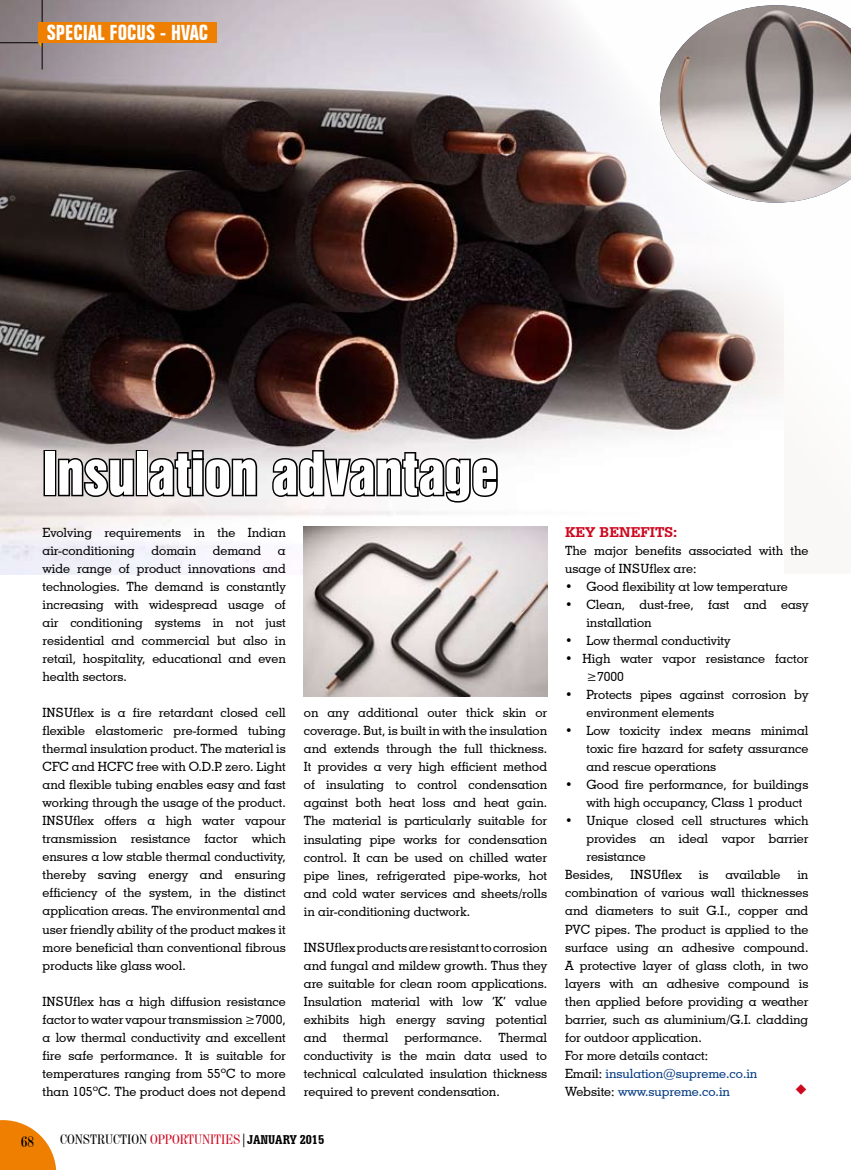
<style>
.page{position:relative;width:851px;height:1170px;background:#fff}
.page>*{position:absolute;margin:0;border:0;box-sizing:border-box;transform-origin:0 0}
.t1{font:54px "Swiss 921 BT Regular A";color:#fff}
.t2{font:700 condensed 21px "Folio BT";color:#fff}
.t3{font:700 15px "Serifa BT";color:#cd071e}
.t4{font:condensed 15px "Century 725 BT";color:#000}
.t5{font:condensed 13.5px "Century 725 BT";color:#000}
.t6{font:500 12.75px/18px "Geometric Slab 703 BT";color:#000}
.s1{color:#cd071e}
.s2{font-family:"Serifa BT";font-weight:700}
.s3{color:#003882}
</style>
<div class="page">
<div style="left:0;top:0;width:850px;height:574px;background:#f9f8f6"></div>
<img style="left:0;top:0;width:764px;height:574px">
<svg style="left:0;top:1120px;width:56px;height:49px"></svg>
<svg style="left:38px;top:43px;width:4px;height:4px"></svg>
<hr style="left:0;top:42px;width:39px;height:1px;background:#000">
<hr style="left:42px;top:0;width:1px;height:69px;background:#000">
<div style="left:38px;top:22px;width:179px;height:21px;background:#ee7f00"></div>
<div style="left:43px;top:450px;width:13px;height:46px;border:3px solid #000"></div>
<svg style="left:56px;top:456px;width:80px;height:43px;background:#837f7e"></svg>
<div style="left:136px;top:450px;width:12px;height:46px;border:3px solid #000"></div>
<svg style="left:146px;top:448px;width:112px;height:51px"></svg>
<svg style="left:270px;top:448px;width:229px;height:78px"></svg>
<img style="left:304px;top:527px;width:243px;height:169px">
<img style="left:659px;top:5px;width:191px;height:197px">
<h2 class="t2" style="left:47px;top:20px;width:153px">SPECIAL FOCUS - HVAC</h2>
<h1 class="t1" style="left:43px;top:438px;width:457px">Insulation advantage</h1>
<p class="t6" style="left:43px;top:523px;width:245px">Evolving requirements in the Indian air-conditioning</p>
<p class="t6" style="left:151px;top:541px;width:46px">domain</p>
<p class="t6" style="left:213px;top:541px;width:50px">demand</p>
<p class="t6" style="left:43px;top:541px;width:245px;text-align:justify;text-indent:235px">a wide range of product innovations and technologies. The demand is constantly increasing with widespread usage of air conditioning systems in not just residential and commercial but also in retail, hospitality, educational and even health sectors.</p>
<p class="t6" style="left:43px;top:703px;width:245px;text-align:justify">INSUflex is a fire retardant closed cell flexible elastomeric pre-formed tubing thermal insulation product. The material is CFC and HCFC free with O.D.P. zero. Light and flexible tubing enables easy and fast working through the usage of the product.<br>INSUflex offers a high water vapour transmission resistance factor which ensures a low stable thermal conductivity, thereby saving energy and ensuring efficiency of the system, in the distinct application areas. The environmental and user friendly ability of the product makes it more beneficial than conventional fibrous products like glass wool.</p>
<p class="t6" style="left:43px;top:991px;width:245px;text-align:justify">INSUflex has a high diffusion resistance factor to water vapour transmission ≥7000, a low thermal conductivity and excellent fire safe performance. It is suitable for temperatures ranging from 55ºC to more than 105ºC. The product does not depend</p>
<p class="t6" style="left:304px;top:703px;width:245px;text-align:justify">on any additional outer thick skin or coverage. But, is built in with the insulation and extends through the full thickness.<br>It provides a very high efficient method of insulating to control condensation against both heat loss and heat gain.<br>The material is particularly suitable for insulating pipe works for condensation control. It can be used on chilled water pipe lines, refrigerated pipe-works, hot and cold water services and sheets/rolls in air-conditioning ductwork.</p>
<p class="t6" style="left:304px;top:937px;width:245px;text-align:justify">INSUflex products are resistant to corrosion and fungal and mildew growth. Thus they are suitable for clean room applications.<br>Insulation material with low ‘K’ value exhibits high energy saving potential and</p>
<p class="t6" style="left:304px;top:1027px;width:245px;text-align:justify;text-indent:195px">Thermal conductivity is the main data used to technical calculated insulation thickness required to prevent condensation.</p>
<p class="t6" style="left:343px;top:1027px;width:46px">thermal</p>
<p class="t6" style="left:404px;top:1027px;width:79px">performance.</p>
<p class="t4" style="left:21px;top:1132px;width:15px">68</p>
<p class="t5" style="left:60px;top:1131px;width:265px">CONSTRUCTION <span class="s1">OPPORTUNITIES</span>|<span class="s2">JANUARY 2015</span></p>
<p class="t3" style="left:565px;top:523px;width:113px">KEY BENEFITS:</p>
<p class="t6" style="left:565px;top:541px;width:245px">The major benefits associated with the usage of INSUflex are:</p>
<p class="t6" style="left:565px;top:577px;width:224px">• Good flexibility at low temperature</p>
<p class="t6" style="left:586px;top:595px;width:223px;text-indent:-21px">• Clean, dust-free, fast and easy installation</p>
<p class="t6" style="left:565px;top:631px;width:167px">• Low thermal conductivity</p>
<p class="t6" style="left:586px;top:649px;width:223px;text-indent:-21px">• High water vapor resistance factor ≥7000</p>
<p class="t6" style="left:586px;top:685px;width:223px;text-indent:-21px">• Protects pipes against corrosion by environment elements</p>
<p class="t6" style="left:586px;top:721px;width:223px;text-align:justify;text-indent:-21px">• Low toxicity index means minimal toxic fire hazard for safety assurance and rescue operations</p>
<p class="t6" style="left:586px;top:775px;width:223px;text-indent:-21px">• Good fire performance, for buildings with high occupancy, Class 1 product</p>
<p class="t6" style="left:565px;top:811px;width:245px">• Unique closed cell structures which</p>
<p class="t6" style="left:586px;top:829px;width:223px">provides an ideal vapor barrier</p>
<p class="t6" style="left:586px;top:847px;width:61px">resistance</p>
<p class="t6" style="left:565px;top:865px;width:50px">Besides,</p>
<p class="t6" style="left:630px;top:865px;width:53px">INSUflex</p>
<p class="t6" style="left:698px;top:865px;width:11px">is</p>
<p class="t6" style="left:725px;top:865px;width:57px">available</p>
<p class="t6" style="left:565px;top:865px;width:245px;text-indent:232px">in combination of various wall thicknesses and diameters to suit G.I., copper and PVC pipes. The product is applied to the surface using an adhesive compound.<br>A protective layer of glass cloth, in two layers with an adhesive compound is then applied before providing a weather barrier, such as aluminium/G.I. cladding for outdoor application.<br>For more details contact:<br>Email: <span class="s3">insulation@supreme.co.in </span>Website: <span class="s3">www.supreme.co.in</span></p>
</div>
